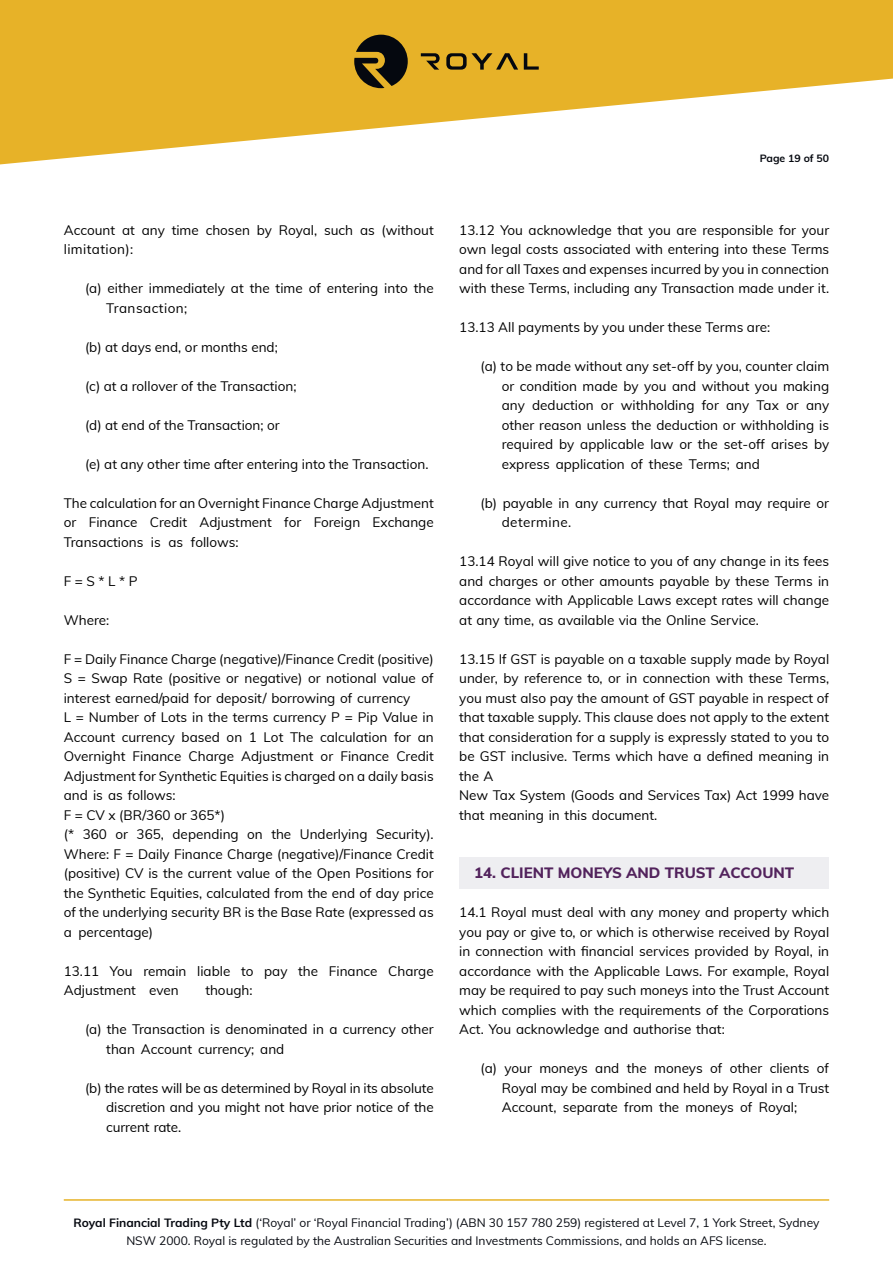
<style>
.page{position:relative;width:893px;height:1263px;background:#fff}
.page>*{position:absolute;margin:0;border:0;box-sizing:border-box;transform-origin:0 0}
.t1{font:800 15px "Muli";color:#52225c}
.t2{font:13.5px/19.5px "Muli";color:#000}
.t3{font:12px/18px "Muli";color:#05080f;text-align:center}
.t4{font:700 10.5px "Muli";color:#05080f}
.s1{font-weight:700}
</style>
<div class="page">
<svg style="left:0;top:0;width:893px;height:165px;fill:#e7b228"></svg>
<svg style="left:421px;top:53px;width:19px;height:17px"></svg>
<svg style="left:524px;top:53px;width:15px;height:17px"></svg>
<svg style="left:446px;top:53px;width:72px;height:17px"></svg>
<svg style="left:354px;top:35px;width:54px;height:53px;background:#594718"></svg>
<hr style="left:64px;top:1199px;width:765px;height:2px;background:#e7b228">
<div style="left:459px;top:857px;width:370px;height:31px;background:#eeeef1"></div>
<p class="t2" style="left:64px;top:219px;width:371px">Account at any time chosen by Royal, such as (without limitation):</p>
<p class="t2" style="left:106px;top:278px;width:329px;text-indent:-21px">(a) either immediately at the time of entering into the<br>Transaction;</p>
<p class="t2" style="left:85px;top:336px;width:194px">(b) at days end, or months end;</p>
<p class="t2" style="left:85px;top:375px;width:213px">(c) at a rollover of the Transaction;</p>
<p class="t2" style="left:85px;top:414px;width:196px">(d) at end of the Transaction; or</p>
<p class="t2" style="left:85px;top:453px;width:345px">(e) at any other time after entering into the Transaction.</p>
<p class="t2" style="left:64px;top:492px;width:371px;text-align:justify">The calculation for an Overnight Finance Charge Adjustment or Finance Credit Adjustment for Foreign Exchange Transactions is as follows:</p>
<p class="t2" style="left:64px;top:570px;width:75px">F = S * L * P</p>
<p class="t2" style="left:64px;top:609px;width:47px">Where:</p>
<p class="t2" style="left:64px;top:648px;width:371px">F = Daily Finance Charge (negative)/Finance Credit (positive)<br>S = Swap Rate (positive or negative) or notional value of interest earned/paid for deposit/ borrowing of currency<br>L = Number of Lots in the terms currency P = Pip Value in Account currency based on 1 Lot The calculation for an Overnight Finance Charge Adjustment or Finance Credit Adjustment for Synthetic Equities is charged on a daily basis and is as follows:<br>F = CV x (BR/360 or 365*)<br>(* 360 or 365, depending on the Underlying Security).<br>Where: F = Daily Finance Charge (negative)/Finance Credit (positive) CV is the current value of the Open Positions for the Synthetic Equities, calculated from the end of day price of the underlying security BR is the Base Rate (expressed as a percentage)</p>
<p class="t2" style="left:64px;top:960px;width:371px">13.11 You remain liable to pay the Finance Charge<br>Adjustment even</p>
<p class="t2" style="left:205px;top:980px;width:49px">though:</p>
<p class="t2" style="left:106px;top:1019px;width:329px;text-indent:-21px">(a) the Transaction is denominated in a currency other than Account currency; and</p>
<p class="t2" style="left:106px;top:1077px;width:329px;text-align:justify;text-indent:-21px">(b) the rates will be as determined by Royal in its absolute discretion and you might not have prior notice of the current rate.</p>
<p class="t4" style="left:760px;top:151px;width:71px">Page 19 of 50</p>
<p class="t2" style="left:459px;top:219px;width:371px;text-align:justify">13.12 You acknowledge that you are responsible for your own legal costs associated with entering into these Terms and for all Taxes and expenses incurred by you in connection with these Terms, including any Transaction made under it.</p>
<p class="t2" style="left:459px;top:317px;width:312px">13.13 All payments by you under these Terms are:</p>
<p class="t2" style="left:502px;top:356px;width:329px;text-align:justify;text-indent:-21px">(a) to be made without any set-off by you, counter claim or condition made by you and without you making any deduction or withholding for any Tax or any other reason unless the deduction or withholding is required by applicable law or the set-off arises by express application of these Terms; and</p>
<p class="t2" style="left:502px;top:492px;width:329px;text-indent:-21px">(b) payable in any currency that Royal may require or determine.</p>
<p class="t2" style="left:459px;top:551px;width:371px;text-align:justify">13.14 Royal will give notice to you of any change in its fees and charges or other amounts payable by these Terms in accordance with Applicable Laws except rates will change at any time, as available via the Online Service.</p>
<p class="t2" style="left:459px;top:648px;width:371px">13.15 If GST is payable on a taxable supply made by Royal under, by reference to, or in connection with these Terms, you must also pay the amount of GST payable in respect of that taxable supply. This clause does not apply to the extent that consideration for a supply is expressly stated to you to be GST inclusive. Terms which have a defined meaning in the A<br>New Tax System (Goods and Services Tax) Act 1999 have that meaning in this document.</p>
<p class="t1" style="left:474px;top:862px;width:322px">14. CLIENT MONEYS AND TRUST ACCOUNT</p>
<p class="t2" style="left:459px;top:902px;width:371px;text-align:justify">14.1 Royal must deal with any money and property which you pay or give to, or which is otherwise received by Royal in connection with financial services provided by Royal, in accordance with the Applicable Laws. For example, Royal may be required to pay such moneys into the Trust Account which complies with the requirements of the Corporations Act. You acknowledge and authorise that:</p>
<p class="t2" style="left:502px;top:1058px;width:329px;text-align:justify;text-indent:-21px">(a) your moneys and the moneys of other clients of Royal may be combined and held by Royal in a Trust Account, separate from the moneys of Royal;</p>
<p class="t3" style="left:73px;top:1213px;width:747px"><span class="s1">Royal Financial Trading Pty Ltd</span> (‘Royal’ or ‘Royal Financial Trading’) (ABN 30 157 780 259) registered at Level 7, 1 York Street, Sydney<br>NSW 2000. Royal is regulated by the Australian Securities and Investments Commissions, and holds an AFS license.</p>
</div>
